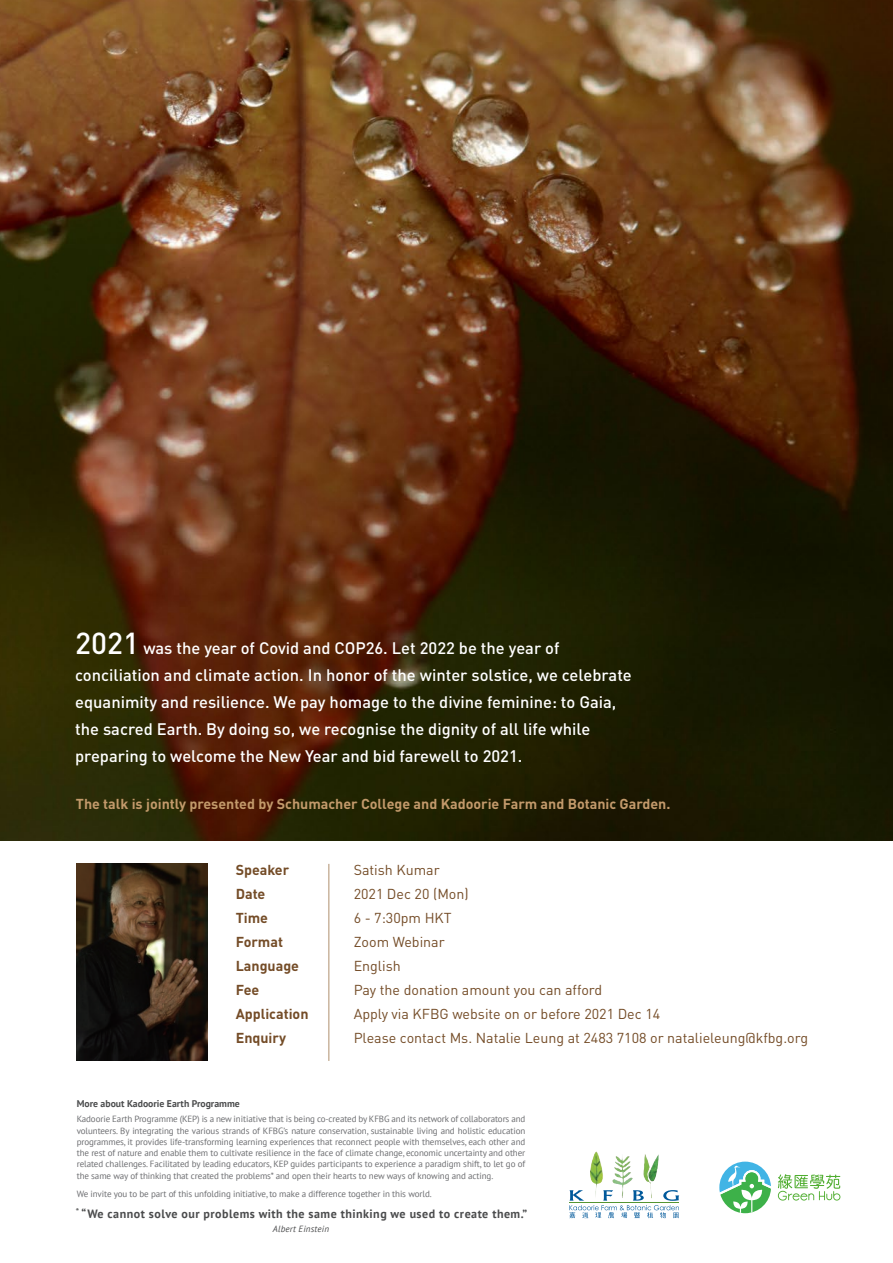
<style>
.page{position:relative;width:893px;height:1263px;background:#fff}
.page>*{position:absolute;margin:0;border:0;box-sizing:border-box;transform-origin:0 0}
.t1{font:500 16.5px/27px "DIN Pro";color:#fff}
.t2{font:14.25px/24px "DIN Pro";color:#744c27}
.t3{font:700 14.25px "DIN Pro";color:#c39a6b}
.t4{font:700 14.25px/24px "DIN Pro";color:#744c27}
.t5{font:700 12px "PT Sans";letter-spacing:.04em;color:#4b4c4d}
.t6{font:700 9.75px "PT Sans";color:#4b4c4d}
.t7{font:9px/11.2px "PT Sans";letter-spacing:-.01em;color:#6c6d70;text-align:justify}
.t8{font:italic 9px "PT Sans";letter-spacing:.02em;color:#4b4c4d}
.s1{font-size:30px}
</style>
<div class="page">
<img style="left:0;top:0;width:893px;height:840px">
<svg style="left:569px;top:1190px;width:110px;height:28px"></svg>
<img style="left:589px;top:1151px;width:63px;height:48px">
<img style="left:77px;top:864px;width:130px;height:196px">
<hr style="left:328px;top:864px;width:1px;height:197px;background:#af906e">
<svg style="left:778px;top:1174px;width:62px;height:26px"></svg>
<svg style="left:719px;top:1161px;width:52px;height:52px"></svg>
<p class="t1" style="left:75px;top:633px;width:558px"><span class="s1">2021</span> was the year of Covid and COP26. Let 2022 be the year of conciliation and climate action. In honor of the winter solstice, we celebrate equanimity and resilience. We pay homage to the divine feminine: to Gaia, the sacred Earth. By doing so, we recognise the dignity of all life while preparing to welcome the New Year and bid farewell to 2021.</p>
<h2 class="t3" style="left:76px;top:792px;width:596px">The talk is jointly presented by Schumacher College and Kadoorie Farm and Botanic Garden.</h2>
<h2 class="t4" style="left:236px;top:856px;width:74px">Speaker<br>Date<br>Time<br>Format<br>Language<br>Fee<br>Application<br>Enquiry</h2>
<h2 class="t2" style="left:354px;top:856px;width:456px">Satish Kumar<br>2021 Dec 20 (Mon)<br>6 - 7:30pm HKT<br>Zoom Webinar<br>English<br>Pay the donation amount you can afford<br>Apply via KFBG website on or before 2021 Dec 14<br>Please contact Ms. Natalie Leung at 2483 7108 or natalieleung@kfbg.org</h2>
<p class="t6" style="left:77px;top:1097px;width:165px">More about Kadoorie Earth Programme</p>
<p class="t7" style="left:77px;top:1113px;width:450px">Kadoorie Earth Programme (KEP) is a new initiative that is being co-created by KFBG and its network of collaborators and volunteers. By integrating the various strands of KFBG’s nature conservation, sustainable living and holistic education programmes, it provides life-transforming learning experiences that reconnect people with themselves, each other and the rest of nature and enable them to cultivate resilience in the face of climate change, economic uncertainty and other related challenges. Facilitated by leading educators, KEP guides participants to experience a paradigm shift, to let go of the same way of thinking that created the problems* and open their hearts to new ways of knowing and acting.</p>
<p class="t7" style="left:77px;top:1187px;width:356px">We invite you to be part of this unfolding initiative, to make a difference together in this world.</p>
<h3 class="t5" style="left:76px;top:1206px;width:453px"><sup>*</sup> “We cannot solve our problems with the same thinking we used to create them.”</h3>
<p class="t8" style="left:273px;top:1223px;width:58px">Albert Einstein</p>
</div>
